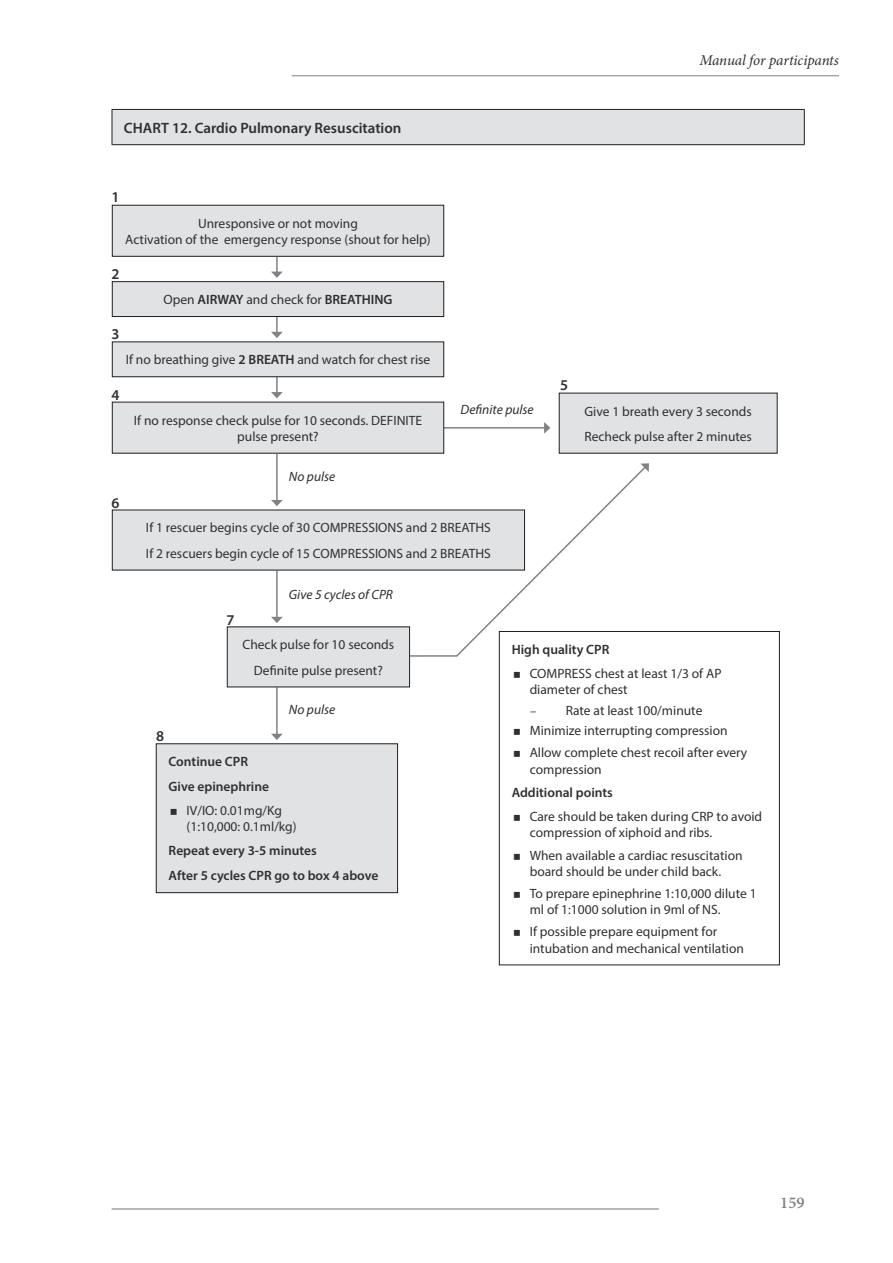
<style>
.page{position:relative;width:893px;height:1263px;background:#fff}
.page>*{position:absolute;margin:0;border:0;box-sizing:border-box;transform-origin:0 0}
.t1{font:600 16.5px "Minion Pro";color:#808285}
.t2{font:600 15px "Myriad Pro";color:#312f30}
.t3{font:italic 15px "Minion Pro";letter-spacing:-.01em;color:#312f30}
.t4{font:13.5px/16.2px "Myriad Pro";color:#312f30}
.t5{font:600 13.5px/25.2px "Myriad Pro";color:#312f30}
.t6{font:italic 13.5px "Myriad Pro";color:#312f30}
.s1{font-weight:600}
.s2{font-family:"Minion Pro";font-weight:500}
</style>
<div class="page">
<hr style="left:112px;top:1208px;width:547px;height:1px;background:#808285">
<hr style="left:292px;top:75px;width:547px;height:1px;background:#808285">
<svg style="left:408px;top:471px;width:234px;height:186px"></svg>
<svg style="left:640px;top:463px;width:9px;height:9px"></svg>
<div style="left:112px;top:109px;width:692px;height:36px;background:#e1e2e4"></div>
<hr style="left:112px;top:109px;width:693px;height:1px;background:#231f20">
<hr style="left:112px;top:110px;width:1px;height:34px;background:#231f20">
<hr style="left:804px;top:110px;width:1px;height:34px;background:#231f20">
<hr style="left:112px;top:144px;width:693px;height:1px;background:#231f20">
<hr style="left:438px;top:427px;width:107px;height:2px;background:#808285">
<svg style="left:544px;top:422px;width:6px;height:12px"></svg>
<svg style="left:271px;top:257px;width:12px;height:21px"></svg>
<div style="left:112px;top:205px;width:332px;height:51px;background:#e1e2e4"></div>
<div style="left:112px;top:205px;width:332px;height:52px;border:1px solid #231f20"></div>
<svg style="left:271px;top:317px;width:12px;height:21px"></svg>
<div style="left:112px;top:282px;width:332px;height:34px;background:#e1e2e4"></div>
<div style="left:112px;top:281px;width:332px;height:36px;border:1px solid #231f20"></div>
<svg style="left:271px;top:377px;width:12px;height:21px"></svg>
<div style="left:112px;top:342px;width:332px;height:35px;background:#e1e2e4"></div>
<div style="left:112px;top:341px;width:332px;height:36px;border:1px solid #231f20"></div>
<div style="left:112px;top:402px;width:332px;height:51px;background:#e1e2e4"></div>
<hr style="left:276px;top:454px;width:2px;height:47px;background:#808285">
<svg style="left:271px;top:500px;width:12px;height:6px"></svg>
<hr style="left:276px;top:570px;width:2px;height:47px;background:#808285">
<svg style="left:271px;top:617px;width:12px;height:6px"></svg>
<div style="left:112px;top:510px;width:413px;height:60px;background:#e1e2e4"></div>
<hr style="left:276px;top:687px;width:2px;height:47px;background:#808285">
<svg style="left:271px;top:734px;width:12px;height:6px"></svg>
<div style="left:227px;top:627px;width:183px;height:60px;background:#e1e2e4"></div>
<div style="left:559px;top:393px;width:218px;height:60px;background:#e1e2e4"></div>
<div style="left:499px;top:631px;width:280px;height:334px;background:#fff"></div>
<div style="left:499px;top:631px;width:281px;height:334px;border:1px solid #231f20"></div>
<div style="left:156px;top:744px;width:242px;height:149px;background:#e1e2e4"></div>
<div style="left:156px;top:743px;width:242px;height:150px;border:1px solid #231f20"></div>
<p class="t2" style="left:124px;top:118px;width:279px">CHART 12. Cardio Pulmonary Resuscitation</p>
<p class="t2" style="left:112px;top:187px;width:10px">1</p>
<p class="t4" style="left:125px;top:215px;width:307px;text-align:center">Unresponsive or not moving<br>Activation of the emergency response (shout for help)</p>
<p class="t2" style="left:112px;top:264px;width:10px">2</p>
<p class="t2" style="left:112px;top:325px;width:10px">3</p>
<p class="t4" style="left:163px;top:291px;width:231px">Open <span class="s1">AIRWAY</span> and check for <span class="s1">BREATHING</span></p>
<p class="t4" style="left:126px;top:351px;width:306px">If no breathing give <span class="s1">2 BREATH</span> and watch for chest rise</p>
<p class="t2" style="left:112px;top:385px;width:10px">4</p>
<p class="t2" style="left:112px;top:493px;width:10px">6</p>
<p class="t4" style="left:134px;top:412px;width:290px;text-align:center">If no response check pulse for 10 seconds. DEFINITE pulse present?</p>
<p class="t6" style="left:289px;top:468px;width:48px">No pulse</p>
<p class="t6" style="left:461px;top:401px;width:75px">Definite pulse</p>
<p class="t4" style="left:146px;top:515px;width:346px;line-height:25.2px">If 1 rescuer begins cycle of 30 COMPRESSIONS and 2 BREATHS<br>If 2 rescuers begin cycle of 15 COMPRESSIONS and 2 BREATHS</p>
<p class="t2" style="left:227px;top:610px;width:10px">7</p>
<p class="t6" style="left:289px;top:586px;width:106px">Give 5 cycles of CPR</p>
<p class="t3" style="left:699px;top:50px;width:141px">Manual for participants</p>
<p class="t2" style="left:560px;top:375px;width:10px">5</p>
<p class="t4" style="left:584px;top:398px;width:169px;line-height:25.2px">Give 1 breath every 3 seconds<br>Recheck pulse after 2 minutes</p>
<p class="t4" style="left:243px;top:632px;width:153px;line-height:25.2px;text-align:center">Check pulse for 10 seconds<br>Definite pulse present?</p>
<p class="t2" style="left:156px;top:726px;width:10px">8</p>
<p class="t6" style="left:289px;top:701px;width:48px">No pulse</p>
<p class="t5" style="left:169px;top:749px;width:102px">Continue CPR<br>Give epinephrine</p>
<p class="t4" style="left:187px;top:802px;width:112px">IV/IO: 0.01mg/Kg (1:10,000: 0.1ml/kg)</p>
<p class="t5" style="left:169px;top:838px;width:211px">Repeat every 3-5 minutes<br>After 5 cycles CPR go to box 4 above</p>
<p class="t5" style="left:512px;top:636px;width:99px">High quality CPR</p>
<p class="t4" style="left:530px;top:665px;width:193px">COMPRESS chest at least 1/3 of AP diameter of chest</p>
<p class="t4" style="left:530px;top:699px;width:199px;line-height:20.7px"><span class="s2">–</span> Rate at least 100/minute<br>Minimize interrupting compression</p>
<p class="t4" style="left:530px;top:745px;width:219px">Allow complete chest recoil after every compression</p>
<p class="t5" style="left:512px;top:780px;width:103px">Additional points</p>
<p class="t4" style="left:530px;top:808px;width:234px">Care should be taken during CRP to avoid compression of xiphoid and ribs.</p>
<p class="t4" style="left:530px;top:847px;width:214px">When available a cardiac resuscitation board should be under child back.</p>
<p class="t4" style="left:530px;top:885px;width:228px">To prepare epinephrine 1:10,000 dilute 1 ml of 1:1000 solution in 9ml of NS.</p>
<p class="t4" style="left:530px;top:923px;width:216px">If possible prepare equipment for intubation and mechanical ventilation</p>
<p class="t1" style="left:780px;top:1191px;width:26px">159</p>
</div>
